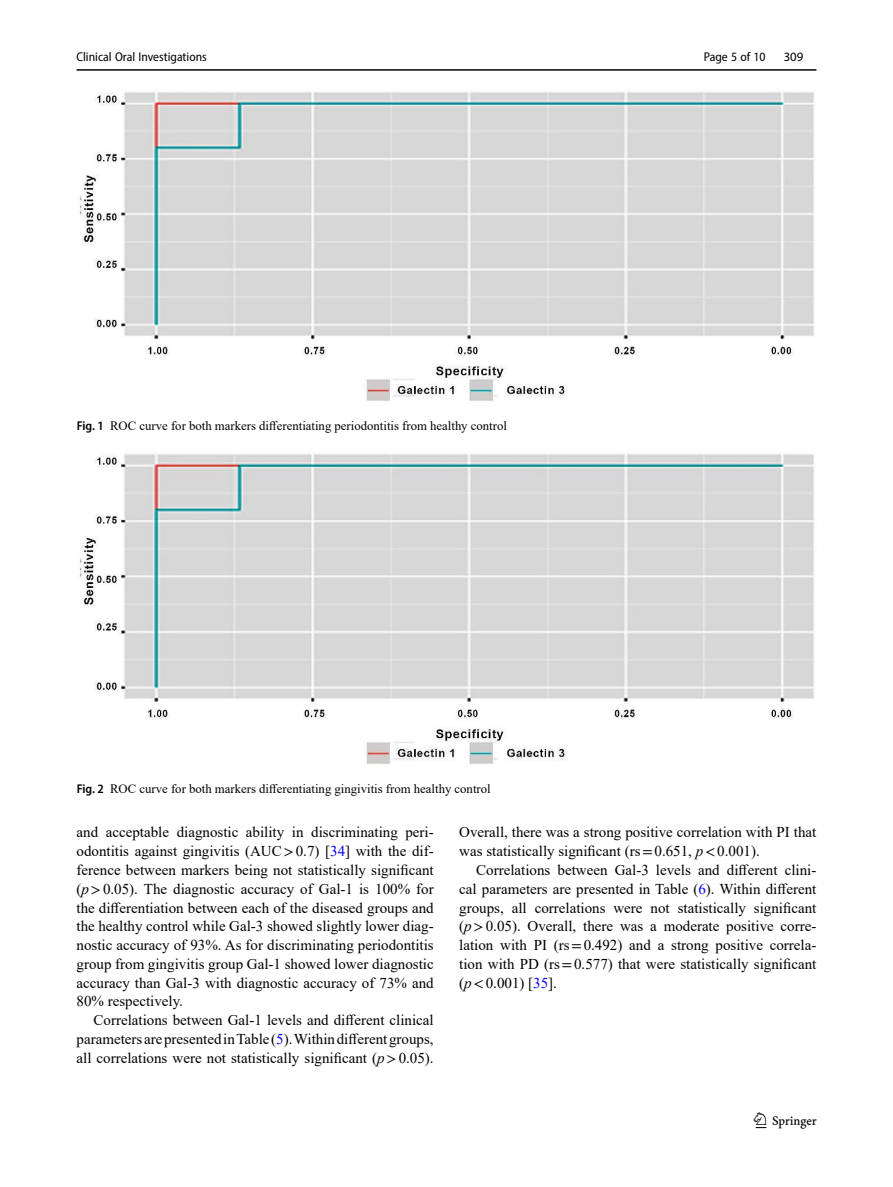
<style>
.page{position:relative;width:893px;height:1187px;background:#fff}
.page>*{position:absolute;margin:0;border:0;box-sizing:border-box;transform-origin:0 0}
.t1{font:22.5px "Springnew";color:#000}
.Body_Text_Indent{font:15px/18.8px "Times New Roman";color:#000;text-align:justify}
.Figure_Caption{font:12.75px "Times New Roman";color:#000}
.t2{font:semi-condensed 12.75px "Myriad Pro";color:#000}
.t3{font:12.75px "Myriad Pro";color:#000}
.s1{font-family:"Myriad Pro";font-weight:600;font-stretch:semi-condensed}
.s2{font-family:"STIX"}
.s3{color:#00f}
.s4{font-style:italic}
</style>
<div class="page">
<hr style="left:77px;top:69px;width:739px;height:2px;background:#000">
<img style="left:79px;top:454px;width:735px;height:310px">
<img style="left:79px;top:92px;width:735px;height:309px">
<p class="t2" style="left:77px;top:49px;width:132px">Clinical Oral Investigations</p>
<p class="Figure_Caption" style="left:77px;top:417px;width:432px"><span class="s1">Fig. 1</span> ROC curve for both markers differentiating periodontitis from healthy control</p>
<p class="Figure_Caption" style="left:77px;top:779px;width:415px"><span class="s1">Fig. 2</span> ROC curve for both markers differentiating gingivitis from healthy control</p>
<p class="t2" style="left:704px;top:49px;width:63px">Page 5 of 10</p>
<p class="t3" style="left:784px;top:48px;width:21px">309</p>
<p class="Body_Text_Indent" style="left:77px;top:822px;width:359px">and acceptable diagnostic ability in discriminating peri&shy;odontitis against gingivitis (AUC<span class="s2">&gt;</span>0.7) [<span class="s3">34</span>] with the dif&shy;ference between markers being not statistically significant (<span class="s4">p</span><span class="s2">&gt;</span>0.05). The diagnostic accuracy of Gal-1 is 100% for the differentiation between each of the diseased groups and the healthy control while Gal-3 showed slightly lower diag&shy;nostic accuracy of 93%. As for discriminating periodontitis group from gingivitis group Gal-1 showed lower diagnostic accuracy than Gal-3 with diagnostic accuracy of 73% and 80% respectively.</p>
<p class="Body_Text_Indent" style="left:77px;top:1010px;width:359px;text-indent:17px">Correlations between Gal-1 levels and different clinical parameters are presented in Table (<span class="s3">5</span>). Within different groups, all correlations were not statistically significant (<span class="s4">p</span><span class="s2">&gt;</span>0.05).</p>
<p class="Body_Text_Indent" style="left:459px;top:822px;width:359px">Overall, there was a strong positive correlation with PI that was statistically significant (rs<span class="s2">=</span>0.651, <span class="s4">p</span><span class="s2">&lt;</span>0.001).</p>
<p class="Body_Text_Indent" style="left:459px;top:860px;width:359px;text-indent:17px">Correlations between Gal-3 levels and different clini&shy;cal parameters are presented in Table (<span class="s3">6</span>). Within different groups, all correlations were not statistically significant (<span class="s4">p</span><span class="s2">&gt;</span>0.05). Overall, there was a moderate positive corre&shy;lation with PI (rs<span class="s2">=</span>0.492) and a strong positive correla&shy;tion with PD (rs<span class="s2">=</span>0.577) that were statistically significant (<span class="s4">p</span><span class="s2">&lt;</span>0.001) [<span class="s3">35</span>].</p>
<h1 class="t1" style="left:756px;top:1107px;width:63px">1 3</h1>
</div>
